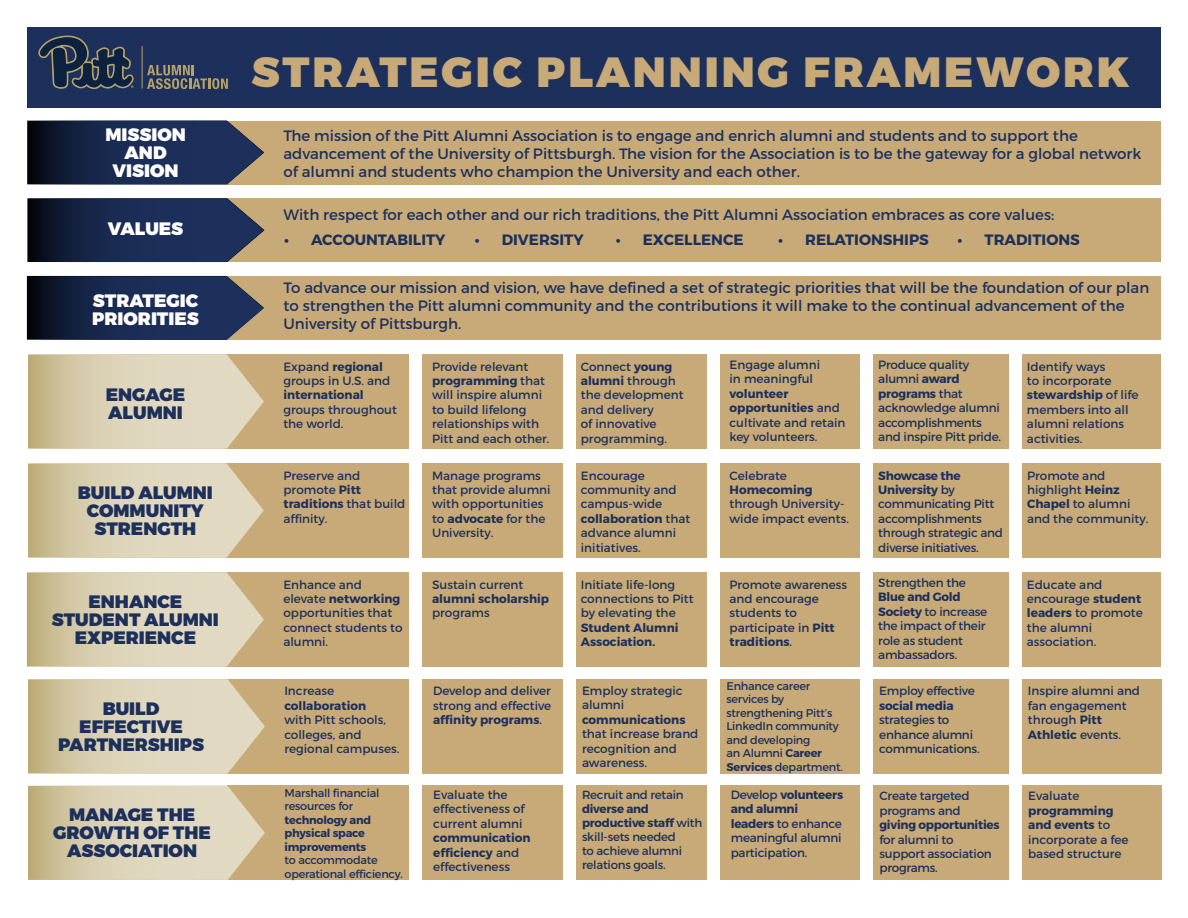
<style>
.page{position:relative;width:1188px;height:918px;background:#fff}
.page>*{position:absolute;margin:0;border:0;box-sizing:border-box;transform-origin:0 0}
.t1{font:900 42.3px "Montserrat";letter-spacing:.07em;color:#c8aa78}
.t2{font:900 18px/18px "Montserrat";color:#1d305b;text-align:center}
.t3{font:900 18px/18px "Montserrat";color:#fff}
.t4{font:15px/18px "Montserrat";color:#1d305b}
.t5{font:700 15px "Montserrat";color:#1d305b}
.t6{font:12px/14.4px "Montserrat";color:#1d305b}
.t7{font:12px/14.4px "Montserrat";letter-spacing:-.02em;color:#1d305b}
.t8{font:700 12px/14.4px "Montserrat";color:#1d305b}
.t9{font:700 12px "Montserrat";letter-spacing:-.02em;color:#1d305b}
.t10{font:11.7px/14.1px "Montserrat";letter-spacing:-.02em;color:#1d305b}
.t11{font:11.25px/13.5px "Montserrat";letter-spacing:-.02em;color:#1d305b}
.t12{font:700 11.25px/13.5px "Montserrat";letter-spacing:-.02em;color:#1d305b}
.s1{font-weight:700}
.s2{font-weight:400}
</style>
<div class="page">
<div style="left:227px;top:276px;width:934px;height:64px;background:#c8aa78"></div>
<div style="left:227px;top:198px;width:934px;height:64px;background:#c8aa78"></div>
<div style="left:227px;top:121px;width:934px;height:63px;background:#c8aa78"></div>
<div style="left:27px;top:27px;width:1134px;height:81px;background:#1d305b"></div>
<svg style="left:27px;top:198px;width:237px;height:64px;background:#25314e"></svg>
<svg style="left:27px;top:276px;width:237px;height:64px;background:#24304d"></svg>
<div style="left:227px;top:354px;width:934px;height:95px;background:#c8aa78"></div>
<svg style="left:28px;top:354px;width:236px;height:95px;background:#d8ccad"></svg>
<div style="left:227px;top:463px;width:934px;height:95px;background:#c8aa78"></div>
<svg style="left:28px;top:463px;width:236px;height:95px;background:#d8ccad"></svg>
<div style="left:227px;top:572px;width:934px;height:95px;background:#c8aa78"></div>
<svg style="left:27px;top:572px;width:237px;height:95px;background:#d8ccad"></svg>
<div style="left:228px;top:679px;width:934px;height:94px;background:#c8aa78"></div>
<svg style="left:28px;top:679px;width:237px;height:94px;background:#d8ccad"></svg>
<div style="left:228px;top:786px;width:934px;height:94px;background:#c8aa78"></div>
<svg style="left:28px;top:786px;width:237px;height:94px;background:#d8ccad"></svg>
<svg style="left:27px;top:121px;width:237px;height:63px;background:#24304d"></svg>
<div style="left:409px;top:354px;width:13px;height:526px;background:#fff"></div>
<div style="left:563px;top:354px;width:13px;height:526px;background:#fff"></div>
<div style="left:707px;top:354px;width:13px;height:526px;background:#fff"></div>
<div style="left:860px;top:354px;width:13px;height:526px;background:#fff"></div>
<div style="left:1009px;top:354px;width:13px;height:526px;background:#fff"></div>
<svg style="left:38px;top:36px;width:96px;height:53px"></svg>
<svg style="left:147px;top:65px;width:81px;height:24px"></svg>
<hr style="left:142px;top:46px;width:1px;height:43px;background:#b6a269">
<h2 class="t3" style="left:105px;top:126px;width:82px;text-align:center">MISSION<br>AND<br>VISION</h2>
<h2 class="t3" style="left:108px;top:220px;width:77px">VALUES</h2>
<h2 class="t3" style="left:92px;top:292px;width:108px">STRATEGIC<br>PRIORITIES</h2>
<h2 class="t2" style="left:106px;top:386px;width:81px;text-align:left">ENGAGE<br>ALUMNI</h2>
<h2 class="t2" style="left:78px;top:484px;width:137px">BUILD ALUMNI<br>COMMUNITY<br>STRENGTH</h2>
<h2 class="t2" style="left:52px;top:593px;width:169px">ENHANCE<br>STUDENT ALUMNI<br>EXPERIENCE</h2>
<h2 class="t2" style="left:58px;top:700px;width:148px">BUILD<br>EFFECTIVE<br>PARTNERSHIPS</h2>
<h2 class="t2" style="left:53px;top:807px;width:159px">MANAGE THE<br>GROWTH OF THE<br>ASSOCIATION</h2>
<h1 class="t1" style="left:251px;top:45px;width:879px">STRATEGIC PLANNING FRAMEWORK</h1>
<p class="t4" style="left:284px;top:126px;width:859px">The mission of the Pitt Alumni Association is to engage and enrich alumni and students and to support the advancement of the University of Pittsburgh. The vision for the Association is to be the gateway for a global network of alumni and students who champion the University and each other.</p>
<p class="t4" style="left:284px;top:206px;width:772px">With respect for each other and our rich traditions, the Pitt Alumni Association embraces as core values:</p>
<p class="t5" style="left:284px;top:231px;width:163px">• ACCOUNTABILITY</p>
<p class="t5" style="left:475px;top:230px;width:110px">• DIVERSITY</p>
<p class="t5" style="left:616px;top:231px;width:129px">• EXCELLENCE</p>
<p class="t5" style="left:778px;top:230px;width:152px">• RELATIONSHIPS</p>
<p class="t5" style="left:958px;top:230px;width:124px">• TRADITIONS</p>
<p class="t4" style="left:284px;top:279px;width:867px">To advance our mission and vision, we have defined a set of strategic priorities that will be the foundation of our plan to strengthen the Pitt alumni community and the contributions it will make to the continual advancement of the<br>University of Pittsburgh.</p>
<p class="t6" style="left:283px;top:359px;width:109px">Expand <span class="s1">regional </span>groups in U.S. and</p>
<p class="t8" style="left:283px;top:388px;width:82px">international</p>
<p class="t6" style="left:283px;top:402px;width:115px">groups throughout the world.</p>
<p class="t6" style="left:432px;top:359px;width:119px">Provide relevant <span class="s1">programming</span> that will inspire alumni to build lifelong relationships with<br>Pitt and each other.</p>
<p class="t6" style="left:581px;top:359px;width:104px">Connect <span class="s1">young alumni</span> through the development and delivery<br>of innovative programming.</p>
<p class="t6" style="left:730px;top:358px;width:92px">Engage alumni in meaningful</p>
<p class="t6" style="left:730px;top:386px;width:117px"><span class="s1">volunteer opportunities</span> and cultivate and retain key volunteers.</p>
<p class="t6" style="left:283px;top:468px;width:123px">Preserve and promote <span class="s1">Pitt traditions</span> that build affinity.</p>
<p class="t6" style="left:432px;top:468px;width:120px">Manage programs that provide alumni with opportunities to <span class="s1">advocate</span> for the<br>University.</p>
<p class="t6" style="left:581px;top:468px;width:111px">Encourage community and campus-wide <span class="s1">collaboration</span> that advance alumni initiatives.</p>
<p class="t6" style="left:730px;top:468px;width:59px">Celebrate</p>
<p class="t8" style="left:730px;top:483px;width:84px">Homecoming</p>
<p class="t6" style="left:730px;top:497px;width:121px">through University&shy;wide impact events.</p>
<p class="t7" style="left:878px;top:358px;width:124px">Produce quality alumni <span class="s1">award programs</span> that acknowledge alumni accomplishments and inspire Pitt pride.</p>
<p class="t6" style="left:1027px;top:359px;width:113px">Identify ways<br>to incorporate <span class="s1">stewardship</span> of life members into all alumni relations activities.</p>
<p class="t7" style="left:878px;top:468px;width:126px"><span class="s1">Showcase the<br>University</span> by communicating Pitt accomplishments through strategic and diverse initiatives.</p>
<p class="t6" style="left:1027px;top:468px;width:123px">Promote and highlight <span class="s1">Heinz<br>Chapel</span> to alumni and the community.</p>
<p class="t6" style="left:283px;top:577px;width:121px">Enhance and elevate <span class="s1">networking </span>opportunities that connect students to alumni.</p>
<p class="t6" style="left:432px;top:577px;width:93px">Sustain current</p>
<p class="t8" style="left:432px;top:592px;width:119px">alumni scholarship</p>
<p class="t6" style="left:432px;top:606px;width:59px">programs</p>
<p class="t6" style="left:581px;top:577px;width:114px">Initiate life-long connections to Pitt by elevating the</p>
<p class="t8" style="left:581px;top:620px;width:99px">Student Alumni<br>Association.</p>
<p class="t6" style="left:284px;top:684px;width:51px">Increase</p>
<p class="t8" style="left:284px;top:699px;width:83px">collaboration</p>
<p class="t6" style="left:284px;top:713px;width:116px">with Pitt schools, colleges, and regional campuses.</p>
<p class="t11" style="left:285px;top:786px;width:96px">Marshall financial resources for</p>
<p class="t12" style="left:285px;top:813px;width:88px">technology and physical space improvements</p>
<p class="t11" style="left:285px;top:853px;width:120px">to accommodate operational efficiency.</p>
<p class="t6" style="left:433px;top:684px;width:120px;text-align:justify">Develop and deliver strong and effective <span class="s1">affinity programs</span>.</p>
<p class="t6" style="left:582px;top:683px;width:102px">Employ strategic alumni</p>
<p class="t8" style="left:582px;top:712px;width:105px">communications</p>
<p class="t6" style="left:582px;top:727px;width:118px">that increase brand recognition and awareness.</p>
<p class="t6" style="left:433px;top:787px;width:93px">Evaluate the effectiveness of current alumni</p>
<p class="t8" style="left:433px;top:831px;width:99px">communication efficiency <span class="s2">and effectiveness</span></p>
<p class="t10" style="left:582px;top:787px;width:103px">Recruit and retain</p>
<p class="t10" style="left:582px;top:802px;width:122px"><span class="s1">diverse and productive staff</span> with skill-sets needed<br>to achieve alumni relations goals.</p>
<p class="t6" style="left:730px;top:577px;width:119px">Promote awareness and encourage students to participate in <span class="s1">Pitt traditions</span>.</p>
<p class="t7" style="left:878px;top:576px;width:89px">Strengthen the</p>
<p class="t7" style="left:878px;top:590px;width:111px"><span class="s1">Blue and Gold<br>Society</span> to increase the impact of their role as student ambassadors.</p>
<p class="t11" style="left:727px;top:679px;width:118px">Enhance career services by strengthening Pitt’s<br>LinkedIn community and developing<br>an Alumni <span class="s1">Career<br>Services</span> department.</p>
<p class="t7" style="left:879px;top:684px;width:97px">Employ effective</p>
<p class="t9" style="left:879px;top:698px;width:76px">social media</p>
<p class="t7" style="left:879px;top:713px;width:102px">strategies to enhance alumni communications.</p>
<p class="t7" style="left:731px;top:787px;width:114px">Develop <span class="s1">volunteers and alumni leaders</span> to enhance meaningful alumni participation.</p>
<p class="t7" style="left:879px;top:789px;width:92px">Create targeted programs and</p>
<p class="t9" style="left:879px;top:818px;width:122px">giving opportunities</p>
<p class="t7" style="left:879px;top:832px;width:114px">for alumni to support association programs.</p>
<p class="t6" style="left:1027px;top:577px;width:117px">Educate and encourage <span class="s1">student leaders</span> to promote the alumni association.</p>
<p class="t6" style="left:1028px;top:684px;width:114px">Inspire alumni and fan engagement through <span class="s1">Pitt<br>Athletic</span> events.</p>
<p class="t6" style="left:1028px;top:789px;width:53px">Evaluate</p>
<p class="t6" style="left:1028px;top:803px;width:102px"><span class="s1">programming and events</span> to incorporate a fee based structure</p>
</div>
